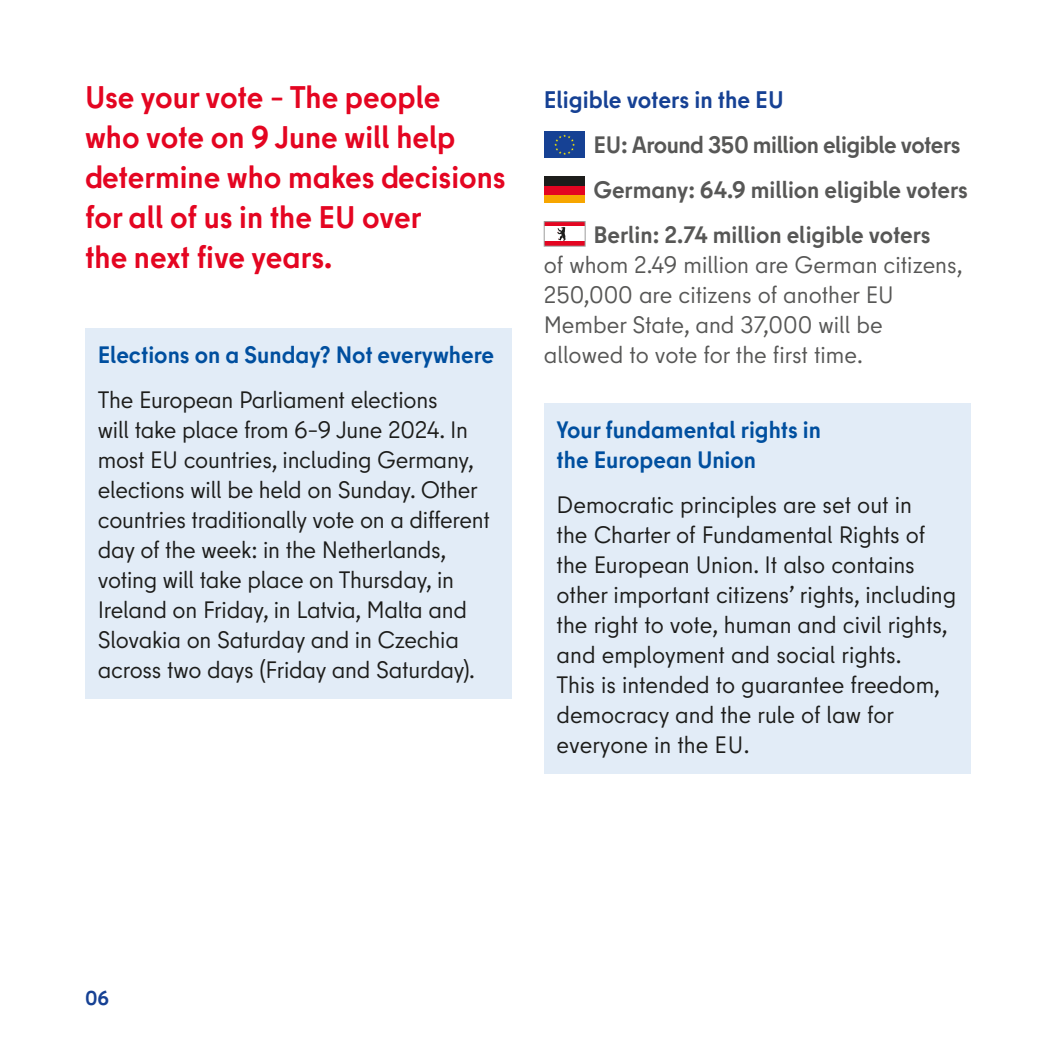
<style>
.page{position:relative;width:1063px;height:1063px;background:#fff}
.page>*{position:absolute;margin:0;border:0;box-sizing:border-box;transform-origin:0 0}
.t1{font:700 31.25px/40px "Berlin Type";color:#e40521}
.H3-Zwischenueberschrift{font:700 24px "Berlin Type";color:#164194}
.Box_schattiert{font:23.75px/30px "Berlin Type";letter-spacing:-.01em;color:#1d1d1b}
.Fließtext{font:23.75px/30px "Berlin Type";color:#575756}
.H3-Box_schattiert_Head{font:700 23.75px/30px "Berlin Type";color:#004f9f}
.Fließtext-2{font:700 23.75px "Berlin Type";letter-spacing:-.01em;color:#575756}
.t2{font:700 20px "Berlin Type";color:#164194}
.s1{font-weight:700}
</style>
<div class="page">
<div style="left:544px;top:404px;width:427px;height:85px;background:#e2ecf7"></div>
<div style="left:544px;top:479px;width:427px;height:295px;background:#e2ecf7"></div>
<div style="left:85px;top:329px;width:427px;height:55px;background:#e2ecf7"></div>
<div style="left:85px;top:374px;width:427px;height:325px;background:#e2ecf7"></div>
<div style="left:544px;top:195px;width:41px;height:8px;background:#f7a600"></div>
<div style="left:544px;top:185px;width:41px;height:10px;background:#e40521"></div>
<div style="left:544px;top:176px;width:41px;height:9px;background:#1d1d1b"></div>
<div style="left:544px;top:222px;width:41px;height:24px;background:#e40521"></div>
<div style="left:544px;top:227px;width:41px;height:14px;background:#fff"></div>
<svg style="left:557px;top:227px;width:9px;height:14px"></svg>
<div style="left:544px;top:221px;width:41px;height:25px;border:1px solid #9d9d9c"></div>
<div style="left:544px;top:131px;width:41px;height:27px;background:#164194"></div>
<svg style="left:554px;top:134px;width:21px;height:21px"></svg>
<p class="t1" style="left:85px;top:77px;width:422px">Use your vote – The people<br>who vote on 9 June will help determine who makes decisions for all of us in the EU over<br>the next five years.</p>
<h3 class="H3-Box_schattiert_Head" style="left:98px;top:340px;width:398px">Elections on a Sunday? Not everywhere</h3>
<p class="Box_schattiert" style="left:98px;top:385px;width:394px">The European Parliament elections<br>will take place from 6–9 June 2024. In most EU countries, including Germany, elections will be held on Sunday. Other countries traditionally vote on a different day of the week: in the Netherlands, voting will take place on Thursday, in Ireland on Friday, in Latvia, Malta and Slovakia on Saturday and in Czechia across two days (Friday and Saturday).</p>
<h3 class="H3-Zwischenueberschrift" style="left:544px;top:84px;width:241px">Eligible voters in the EU</h3>
<p class="Fließtext-2" style="left:594px;top:129px;width:368px">EU: Around 350 million eligible voters</p>
<p class="Fließtext-2" style="left:594px;top:174px;width:376px">Germany: 64.9 million eligible voters</p>
<p class="Fließtext" style="left:544px;top:220px;width:420px;text-indent:50px"><span class="s1">Berlin: 2.74 million eligible voters<br></span>of whom 2.49 million are German citizens, 250,000 are citizens of another EU Member State, and 37,000 will be allowed to vote for the first time.</p>
<h3 class="H3-Box_schattiert_Head" style="left:557px;top:415px;width:266px">Your fundamental rights in the European Union</h3>
<p class="Box_schattiert" style="left:557px;top:490px;width:401px">Democratic principles are set out in<br>the Charter of Fundamental Rights of the European Union. It also contains other important citizens’ rights, including the right to vote, human and civil rights, and employment and social rights.<br>This is intended to guarantee freedom, democracy and the rule of law for everyone in the EU.</p>
<p class="t2" style="left:85px;top:985px;width:26px">06</p>
</div>
